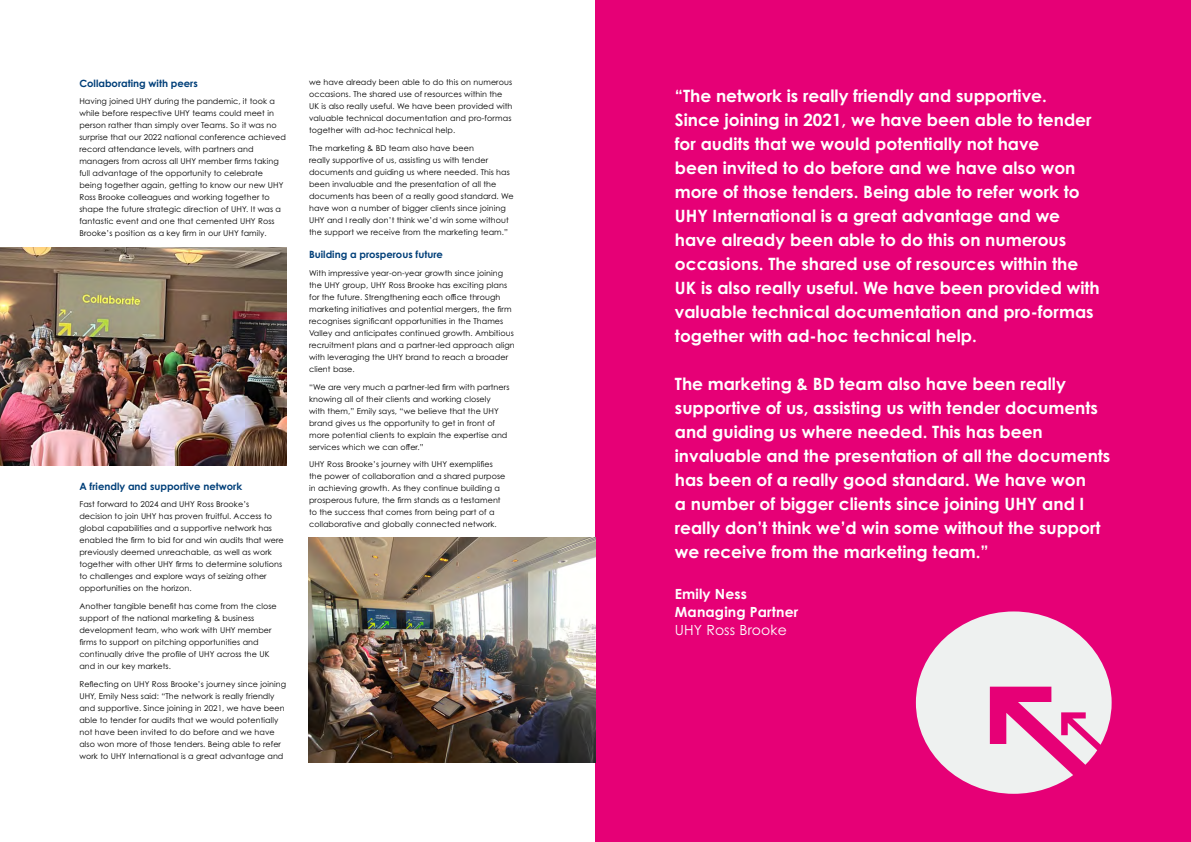
<style>
.page{position:relative;width:1191px;height:842px;background:#fff}
.page>*{position:absolute;margin:0;border:0;box-sizing:border-box;transform-origin:0 0}
.t1{font:700 17px/24px "Century Gothic Pro";color:#fff}
.t2{font:700 14px/18px "Century Gothic Pro";letter-spacing:.01em;color:#fff}
.t3{font:14px "Century Gothic Pro";letter-spacing:.01em;color:#fff}
.t4{font:700 10px "Century Gothic Pro";color:#003f79}
.t5{font:8px/12px "Century Gothic Pro";letter-spacing:.01em;color:#000}
</style>
<div class="page">
<div style="left:595px;top:0;width:596px;height:842px;background:#e60076"></div>
<svg style="left:916px;top:611px;width:195px;height:183px"></svg>
<img style="left:0;top:247px;width:286px;height:219px">
<img style="left:308px;top:538px;width:287px;height:225px">
<p class="t4" style="left:79px;top:77px;width:120px">Collaborating with peers</p>
<p class="t5" style="left:79px;top:95px;width:208px">Having joined UHY during the pandemic, it took a while before respective UHY teams could meet in person rather than simply over Teams. So it was no surprise that our 2022 national conference achieved record attendance levels, with partners and managers from across all UHY member firms taking full advantage of the opportunity to celebrate being together again, getting to know our new UHY Ross Brooke colleagues and working together to shape the future strategic direction of UHY. It was a fantastic event and one that cemented UHY Ross Brooke’s position as a key firm in our UHY family.</p>
<p class="t4" style="left:79px;top:480px;width:164px">A friendly and supportive network</p>
<p class="t5" style="left:79px;top:498px;width:206px">Fast forward to 2024 and UHY Ross Brooke’s decision to join UHY has proven fruitful. Access to global capabilities and a supportive network has enabled the firm to bid for and win audits that were previously deemed unreachable, as well as work together with other UHY firms to determine solutions to challenges and explore ways of seizing other opportunities on the horizon.</p>
<p class="t5" style="left:79px;top:600px;width:199px">Another tangible benefit has come from the close support of the national marketing &amp; business development team, who work with UHY member firms to support on pitching opportunities and continually drive the profile of UHY across the UK and in our key markets.</p>
<p class="t5" style="left:79px;top:677px;width:208px">Reflecting on UHY Ross Brooke’s journey since joining UHY, Emily Ness said: “The network is really friendly and supportive. Since joining in 2021, we have been able to tender for audits that we would potentially not have been invited to do before and we have also won more of those tenders. Being able to refer work to UHY International is a great advantage and</p>
<p class="t5" style="left:309px;top:76px;width:205px">we have already been able to do this on numerous occasions. The shared use of resources within the UK is also really useful. We have been provided with valuable technical documentation and pro-formas together with ad-hoc technical help.</p>
<p class="t5" style="left:309px;top:142px;width:206px">The marketing &amp; BD team also have been<br>really supportive of us, assisting us with tender documents and guiding us where needed. This has been invaluable and the presentation of all the documents has been of a really good standard. We have won a number of bigger clients since joining UHY and I really don’t think we’d win some without the support we receive from the marketing team.”</p>
<p class="t4" style="left:309px;top:248px;width:135px">Building a prosperous future</p>
<p class="t5" style="left:309px;top:267px;width:207px">With impressive year-on-year growth since joining the UHY group, UHY Ross Brooke has exciting plans for the future. Strengthening each office through marketing initiatives and potential mergers, the firm recognises significant opportunities in the Thames Valley and anticipates continued growth. Ambitious recruitment plans and a partner-led approach align with leveraging the UHY brand to reach a broader client base.</p>
<p class="t5" style="left:309px;top:381px;width:202px">“We are very much a partner-led firm with partners knowing all of their clients and working closely<br>with them,” Emily says, “we believe that the UHY brand gives us the opportunity to get in front of more potential clients to explain the expertise and services which we can offer.”</p>
<p class="t5" style="left:309px;top:458px;width:198px">UHY Ross Brooke’s journey with UHY exemplifies the power of collaboration and a shared purpose in achieving growth. As they continue building a prosperous future, the firm stands as a testament to the success that comes from being part of a collaborative and globally connected network.</p>
<p class="t1" style="left:675px;top:83px;width:426px">“The network is really friendly and supportive.<br>Since joining in 2021, we have been able to tender for audits that we would potentially not have<br>been invited to do before and we have also won more of those tenders. Being able to refer work to UHY International is a great advantage and we have already been able to do this on numerous occasions. The shared use of resources within the UK is also really useful. We have been provided with valuable technical documentation and pro-formas together with ad-hoc technical help.</p>
<p class="t1" style="left:675px;top:371px;width:437px">The marketing &amp; BD team also have been really supportive of us, assisting us with tender documents and guiding us where needed. This has been invaluable and the presentation of all the documents has been of a really good standard. We have won<br>a number of bigger clients since joining UHY and I really don’t think we’d win some without the support we receive from the marketing team.”</p>
<h2 class="t2" style="left:675px;top:585px;width:125px">Emily Ness<br>Managing Partner</h2>
<h2 class="t3" style="left:675px;top:621px;width:113px">UHY Ross Brooke</h2>
</div>
